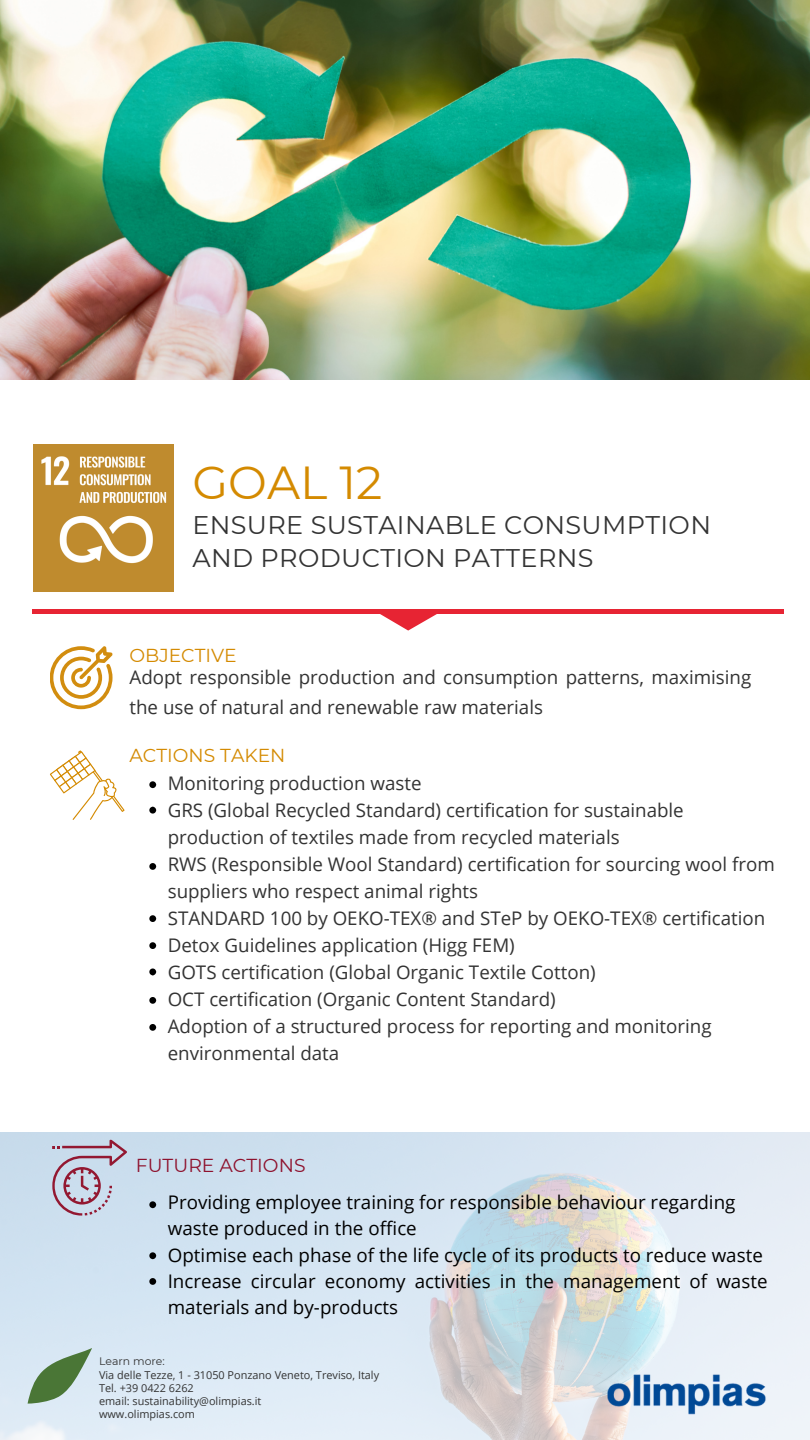
<style>
.page{position:relative;width:810px;height:1440px;background:#fff}
.page>*{position:absolute;margin:0;border:0;box-sizing:border-box;transform-origin:0 0}
.t1{font:46.2px "Montserrat";color:#d48a00}
.t2{font:25.5px/33.8px "Montserrat";letter-spacing:.015em;color:#333}
.t3{font:18.8px/27px "Open Sans";color:#333}
.t4{font:18.8px/26.2px "Open Sans";color:#000}
.t5{font:18.8px "Montserrat";color:#8e112d}
.t6{font:18.7px "Montserrat";color:#d48a00}
.t7{font:10.9px/12.8px "Open Sans";color:#333}
.t8{font:10.9px "Montserrat";color:#333}
</style>
<div class="page">
<hr style="left:33px;top:610px;width:751px;height:4px;background:#e72433">
<svg style="left:380px;top:614px;width:57px;height:17px"></svg>
<img style="left:0;top:0;width:810px;height:380px">
<img style="left:0;top:1132px;width:810px;height:308px">
<svg style="left:28px;top:1348px;width:64px;height:55px;background:#98b49d"></svg>
<svg style="left:50px;top:646px;width:63px;height:63px"></svg>
<svg style="left:50px;top:750px;width:75px;height:70px"></svg>
<svg style="left:52px;top:1139px;width:75px;height:77px;background:#c0bacc"></svg>
<svg style="left:149px;top:1201px;width:7px;height:7px"></svg>
<svg style="left:149px;top:1252px;width:7px;height:7px"></svg>
<svg style="left:149px;top:1278px;width:7px;height:7px"></svg>
<svg style="left:149px;top:781px;width:7px;height:7px"></svg>
<svg style="left:149px;top:807px;width:7px;height:7px"></svg>
<svg style="left:149px;top:863px;width:7px;height:7px"></svg>
<svg style="left:149px;top:942px;width:7px;height:7px"></svg>
<svg style="left:149px;top:969px;width:7px;height:6px"></svg>
<svg style="left:149px;top:997px;width:7px;height:7px"></svg>
<svg style="left:149px;top:1024px;width:7px;height:7px"></svg>
<img style="left:600px;top:1371px;width:177px;height:46px">
<img style="left:33px;top:445px;width:140px;height:146px">
<svg style="left:149px;top:915px;width:7px;height:7px"></svg>
<p class="t1" style="left:193px;top:454px;width:191px">GOAL 12</p>
<p class="t2" style="left:192px;top:508px;width:520px">ENSURE SUSTAINABLE CONSUMPTION<br>AND PRODUCTION PATTERNS</p>
<p class="t6" style="left:130px;top:644px;width:109px">OBJECTIVE</p>
<p class="t3" style="left:130px;top:662px;width:623px;line-height:29.2px">Adopt responsible production and consumption patterns, maximising the use of natural and renewable raw materials</p>
<p class="t6" style="left:130px;top:744px;width:157px">ACTIONS TAKEN</p>
<p class="t3" style="left:168px;top:770px;width:255px">Monitoring production waste</p>
<p class="t3" style="left:168px;top:797px;width:518px">GRS (Global Recycled Standard) certification for sustainable production of textiles made from recycled materials</p>
<p class="t3" style="left:168px;top:851px;width:609px">RWS (Responsible Wool Standard) certification for sourcing wool from suppliers who respect animal rights</p>
<p class="t3" style="left:168px;top:905px;width:599px">STANDARD 100 by OEKO-TEX® and STeP by OEKO-TEX® certification</p>
<p class="t3" style="left:168px;top:932px;width:349px">Detox Guidelines application (Higg FEM)</p>
<p class="t3" style="left:168px;top:959px;width:430px">GOTS certification (Global Organic Textile Cotton)</p>
<p class="t3" style="left:168px;top:986px;width:390px">OCT certification (Organic Content Standard)</p>
<p class="t3" style="left:168px;top:1013px;width:545px">Adoption of a structured process for reporting and monitoring environmental data</p>
<p class="t5" style="left:136px;top:1154px;width:171px">FUTURE ACTIONS</p>
<p class="t4" style="left:168px;top:1189px;width:569px">Providing employee training for responsible behaviour regarding waste produced in the office</p>
<p class="t4" style="left:168px;top:1241px;width:597px">Optimise each phase of the life cycle of its products to reduce waste</p>
<p class="t4" style="left:168px;top:1267px;width:601px">Increase circular economy activities in the management of waste materials and by-products</p>
<p class="t8" style="left:99px;top:1354px;width:67px">Learn more:</p>
<p class="t7" style="left:99px;top:1369px;width:282px">Via delle Tezze, 1 - 31050 Ponzano Veneto, Treviso, Italy<br>Tel. +39 0422 6262</p>
<p class="t7" style="left:99px;top:1394px;width:164px">email: sustainability@olimpias.it</p>
<p class="t7" style="left:99px;top:1407px;width:97px">www.olimpias.com</p>
</div>
